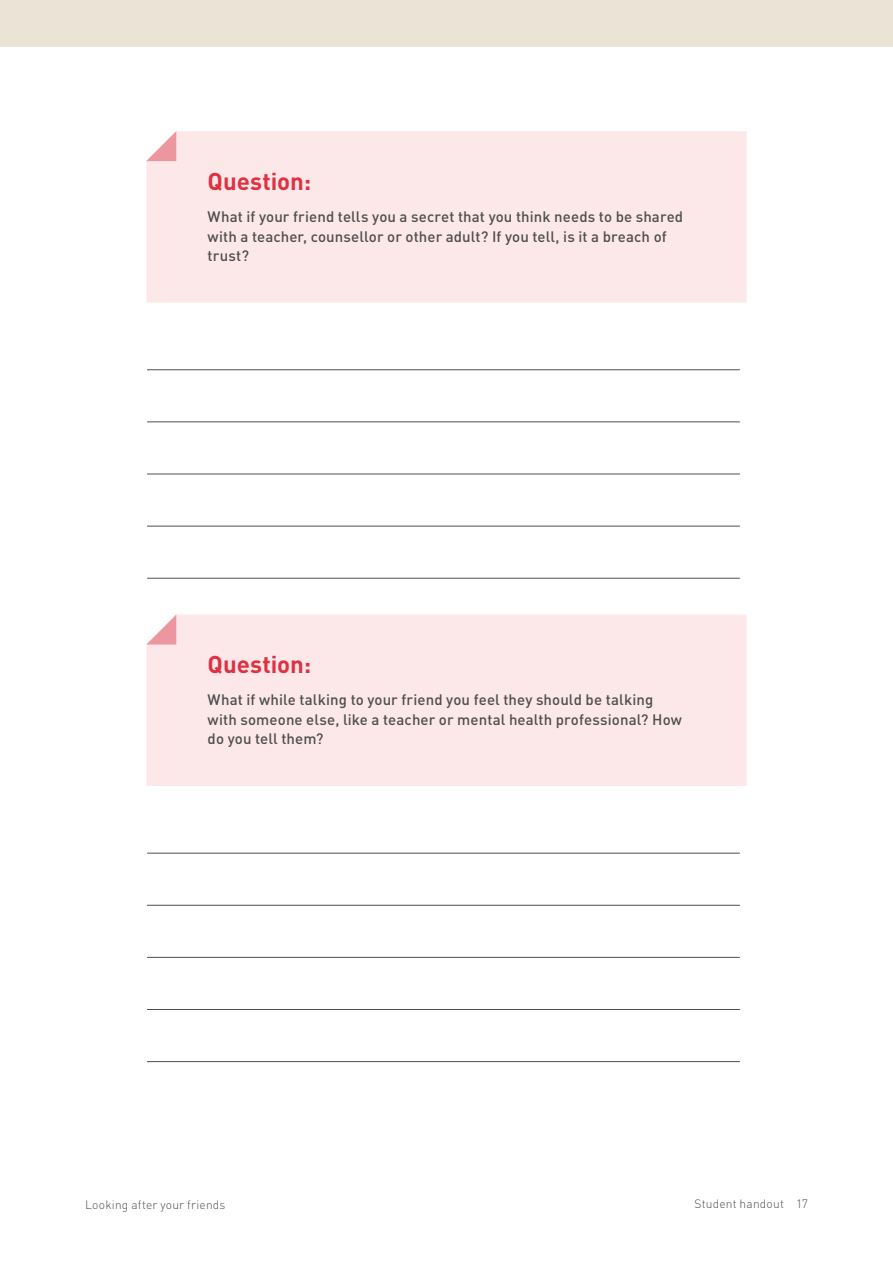
<style>
.page{position:relative;width:893px;height:1263px;background:#fff}
.page>*{position:absolute;margin:0;border:0;box-sizing:border-box;transform-origin:0 0}
.Subhead_1{font:700 24px "DIN Pro";letter-spacing:-.005em;color:#dd3242}
.body_-_feature_panel{font:500 15px/19.5px "DIN Pro";letter-spacing:.005em;color:#4f4e4f}
.t1{font:300 12px "DIN Pro";letter-spacing:.015em;color:#4f4e4f}
</style>
<div class="page">
<div style="left:0;top:0;width:893px;height:47px;background:#ebe3d6"></div>
<div style="left:146px;top:131px;width:601px;height:172px;background:#fde8e9"></div>
<svg style="left:146px;top:131px;width:30px;height:30px"></svg>
<svg style="left:147px;top:370px;width:593px;height:208px"></svg>
<hr style="left:147px;top:369px;width:593px;height:1px;background:#4f4e4f">
<hr style="left:147px;top:421px;width:593px;height:1px;background:#4f4e4f">
<hr style="left:147px;top:474px;width:593px;height:1px;background:#4f4e4f">
<hr style="left:147px;top:526px;width:593px;height:1px;background:#4f4e4f">
<hr style="left:147px;top:578px;width:593px;height:1px;background:#4f4e4f">
<svg style="left:147px;top:852px;width:593px;height:105px"></svg>
<hr style="left:147px;top:853px;width:593px;height:1px;background:#4f4e4f">
<hr style="left:147px;top:905px;width:593px;height:1px;background:#4f4e4f">
<hr style="left:147px;top:957px;width:593px;height:1px;background:#4f4e4f">
<hr style="left:147px;top:1009px;width:593px;height:1px;background:#4f4e4f">
<hr style="left:147px;top:1061px;width:593px;height:1px;background:#4f4e4f">
<div style="left:146px;top:614px;width:601px;height:172px;background:#fde8e9"></div>
<svg style="left:146px;top:614px;width:30px;height:30px"></svg>
<h2 class="Subhead_1" style="left:208px;top:165px;width:105px">Question:</h2>
<p class="body_-_feature_panel" style="left:208px;top:206px;width:477px">What if your friend tells you a secret that you think needs to be shared with a teacher, counsellor or other adult? If you tell, is it a breach of trust?</p>
<h2 class="Subhead_1" style="left:208px;top:648px;width:105px">Question:</h2>
<p class="body_-_feature_panel" style="left:208px;top:690px;width:476px">What if while talking to your friend you feel they should be talking with someone else, like a teacher or mental health professional? How do you tell them?</p>
<p class="t1" style="left:85px;top:1196px;width:142px">Looking after your friends</p>
<p class="t1" style="left:695px;top:1195px;width:115px">Student handout 17</p>
</div>
